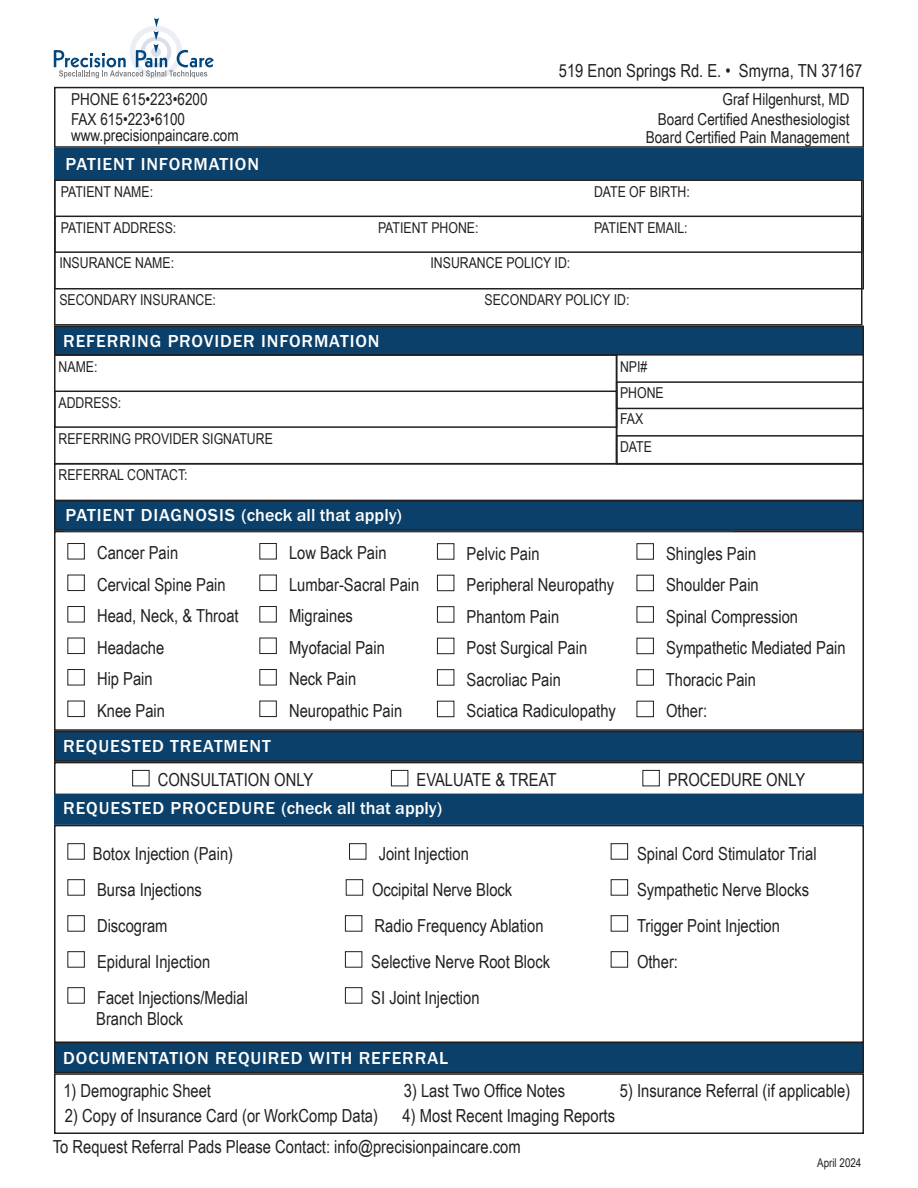
<style>
.page{position:relative;width:918px;height:1188px;background:#fff}
.page>*{position:absolute;margin:0;border:0;box-sizing:border-box;transform-origin:0 0}
.t1{font:18px/31.5px "Arial Narrow";color:#231f20}
.t2{font:500 18px "Franklin Gothic URW";letter-spacing:.05em;color:#fff}
.t3{font:500 18px "Franklin Gothic URW";color:#fff}
.t4{font:16.5px/19.5px "Arial Narrow";color:#231f20}
.t5{font:15px/26.1px "Arial Narrow";color:#231f20}
.t6{font:12px "Arial Narrow";color:#231f20}
</style>
<div class="page">
<div style="left:54px;top:87px;width:810px;height:61px;border:2px solid #231f20"></div>
<div style="left:55px;top:732px;width:808px;height:29px;background:#0b406a"></div>
<div style="left:54px;top:731px;width:810px;height:31px;border:2px solid #231f20"></div>
<div style="left:54px;top:762px;width:810px;height:33px;border:2px solid #231f20"></div>
<div style="left:54px;top:148px;width:810px;height:31px;background:#0b406a"></div>
<div style="left:54px;top:179px;width:810px;height:111px;border:2px solid #231f20"></div>
<div style="left:55px;top:501px;width:808px;height:29px;background:#0b406a"></div>
<div style="left:54px;top:500px;width:810px;height:31px;border:2px solid #231f20"></div>
<div style="left:54px;top:531px;width:810px;height:200px;border:2px solid #231f20"></div>
<div style="left:54px;top:794px;width:810px;height:31px;background:#0b406a;border:2px solid #0b406a"></div>
<div style="left:54px;top:825px;width:810px;height:218px;border:2px solid #231f20"></div>
<div style="left:55px;top:1043px;width:808px;height:30px;background:#0b406a"></div>
<div style="left:54px;top:1042px;width:810px;height:31px;border:2px solid #231f20"></div>
<div style="left:54px;top:1073px;width:810px;height:61px;border:2px solid #231f20"></div>
<div style="left:64px;top:505px;width:669px;height:27px;border:2px solid #0b406a"></div>
<div style="left:132px;top:770px;width:18px;height:16px;border:1px solid #231f20"></div>
<div style="left:391px;top:770px;width:17px;height:16px;border:1px solid #231f20"></div>
<div style="left:642px;top:770px;width:18px;height:16px;border:1px solid #231f20"></div>
<div style="left:67px;top:843px;width:18px;height:17px;border:1px solid #231f20"></div>
<div style="left:67px;top:879px;width:18px;height:17px;border:1px solid #231f20"></div>
<div style="left:67px;top:915px;width:18px;height:17px;border:1px solid #231f20"></div>
<div style="left:67px;top:951px;width:18px;height:17px;border:1px solid #231f20"></div>
<div style="left:67px;top:987px;width:18px;height:17px;border:1px solid #231f20"></div>
<svg style="left:54px;top:18px;width:159px;height:60px"></svg>
<div style="left:54px;top:391px;width:563px;height:37px;border:2px solid #231f20"></div>
<div style="left:55px;top:326px;width:808px;height:29px;background:#0b406a"></div>
<div style="left:54px;top:326px;width:810px;height:30px;border:2px solid #231f20"></div>
<div style="left:616px;top:381px;width:248px;height:28px;border:2px solid #231f20"></div>
<div style="left:616px;top:435px;width:248px;height:29px;border:2px solid #231f20"></div>
<div style="left:349px;top:843px;width:17px;height:17px;border:1px solid #231f20"></div>
<div style="left:346px;top:879px;width:17px;height:17px;border:1px solid #231f20"></div>
<div style="left:345px;top:915px;width:17px;height:17px;border:1px solid #231f20"></div>
<div style="left:345px;top:951px;width:17px;height:17px;border:1px solid #231f20"></div>
<div style="left:345px;top:987px;width:17px;height:17px;border:1px solid #231f20"></div>
<div style="left:611px;top:843px;width:17px;height:17px;border:1px solid #231f20"></div>
<div style="left:611px;top:879px;width:17px;height:17px;border:1px solid #231f20"></div>
<div style="left:611px;top:915px;width:17px;height:17px;border:1px solid #231f20"></div>
<div style="left:611px;top:951px;width:17px;height:17px;border:1px solid #231f20"></div>
<div style="left:54px;top:179px;width:808px;height:147px;border:2px solid #231f20"></div>
<div style="left:54px;top:216px;width:808px;height:37px;border:2px solid #231f20"></div>
<div style="left:67px;top:543px;width:18px;height:16px;border:1px solid #231f20"></div>
<div style="left:67px;top:575px;width:18px;height:16px;border:1px solid #231f20"></div>
<div style="left:67px;top:606px;width:18px;height:16px;border:1px solid #231f20"></div>
<div style="left:67px;top:638px;width:18px;height:16px;border:1px solid #231f20"></div>
<div style="left:67px;top:669px;width:18px;height:16px;border:1px solid #231f20"></div>
<div style="left:67px;top:701px;width:18px;height:16px;border:1px solid #231f20"></div>
<div style="left:259px;top:543px;width:18px;height:16px;border:1px solid #231f20"></div>
<div style="left:259px;top:575px;width:18px;height:16px;border:1px solid #231f20"></div>
<div style="left:259px;top:606px;width:18px;height:16px;border:1px solid #231f20"></div>
<div style="left:259px;top:638px;width:18px;height:16px;border:1px solid #231f20"></div>
<div style="left:259px;top:669px;width:18px;height:16px;border:1px solid #231f20"></div>
<div style="left:259px;top:701px;width:18px;height:16px;border:1px solid #231f20"></div>
<div style="left:437px;top:543px;width:17px;height:17px;border:1px solid #231f20"></div>
<div style="left:437px;top:575px;width:17px;height:16px;border:1px solid #231f20"></div>
<div style="left:437px;top:606px;width:17px;height:17px;border:1px solid #231f20"></div>
<div style="left:437px;top:638px;width:17px;height:16px;border:1px solid #231f20"></div>
<div style="left:437px;top:669px;width:17px;height:17px;border:1px solid #231f20"></div>
<div style="left:437px;top:701px;width:17px;height:16px;border:1px solid #231f20"></div>
<div style="left:637px;top:543px;width:17px;height:17px;border:1px solid #231f20"></div>
<div style="left:637px;top:575px;width:17px;height:16px;border:1px solid #231f20"></div>
<div style="left:637px;top:606px;width:17px;height:17px;border:1px solid #231f20"></div>
<div style="left:637px;top:638px;width:17px;height:16px;border:1px solid #231f20"></div>
<div style="left:637px;top:669px;width:17px;height:17px;border:1px solid #231f20"></div>
<div style="left:637px;top:701px;width:17px;height:16px;border:1px solid #231f20"></div>
<div style="left:54px;top:463px;width:810px;height:38px;border:2px solid #231f20"></div>
<p class="t4" style="left:71px;top:90px;width:138px">PHONE 615•223•6200<br>FAX 615•223•6100</p>
<p class="t4" style="left:71px;top:126px;width:169px">www.precisionpaincare.com</p>
<p class="t2" style="left:66px;top:153px;width:195px">PATIENT INFORMATION</p>
<p class="t1" style="left:559px;top:55px;width:305px">519 Enon Springs Rd. E. • Smyrna, TN 37167</p>
<p class="t4" style="left:658px;top:90px;width:193px;text-align:right">Graf Hilgenhurst, MD<br>Board Certified Anesthesiologist</p>
<p class="t4" style="left:646px;top:127px;width:205px">Board Certified Pain Management</p>
<p class="t5" style="left:61px;top:179px;width:94px">PATIENT NAME:</p>
<p class="t5" style="left:594px;top:179px;width:97px">DATE OF BIRTH:</p>
<p class="t5" style="left:61px;top:214px;width:117px">PATIENT ADDRESS:</p>
<p class="t5" style="left:378px;top:214px;width:102px">PATIENT PHONE:</p>
<p class="t5" style="left:594px;top:214px;width:95px">PATIENT EMAIL:</p>
<p class="t5" style="left:59px;top:250px;width:116px">INSURANCE NAME:</p>
<p class="t5" style="left:430px;top:250px;width:141px">INSURANCE POLICY ID:</p>
<p class="t5" style="left:59px;top:287px;width:158px">SECONDARY INSURANCE:</p>
<p class="t5" style="left:484px;top:287px;width:146px">SECONDARY POLICY ID:</p>
<p class="t2" style="left:63px;top:330px;width:318px">REFERRING PROVIDER INFORMATION</p>
<p class="t5" style="left:59px;top:354px;width:40px">NAME:</p>
<p class="t5" style="left:58px;top:390px;width:64px">ADDRESS:</p>
<p class="t5" style="left:59px;top:426px;width:216px">REFERRING PROVIDER SIGNATURE</p>
<p class="t5" style="left:59px;top:462px;width:131px">REFERRAL CONTACT:</p>
<p class="t3" style="left:66px;top:504px;width:338px">PATIENT DIAGNOSIS (check all that apply)</p>
<p class="t5" style="left:620px;top:354px;width:45px">NPI#<br>PHONE<br>FAX</p>
<p class="t5" style="left:620px;top:434px;width:33px">DATE</p>
<p class="t1" style="left:97px;top:537px;width:143px">Cancer Pain<br>Cervical Spine Pain<br>Head, Neck, &amp; Throat<br>Headache<br>Hip Pain<br>Knee Pain</p>
<p class="t1" style="left:289px;top:537px;width:132px">Low Back Pain<br>Lumbar-Sacral Pain<br>Migraines<br>Myofacial Pain<br>Neck Pain<br>Neuropathic Pain</p>
<p class="t1" style="left:467px;top:537px;width:151px">Pelvic Pain<br>Peripheral Neuropathy<br>Phantom Pain<br>Post Surgical Pain<br>Sacroliac Pain<br>Sciatica Radiculopathy</p>
<p class="t1" style="left:666px;top:537px;width:181px">Shingles Pain<br>Shoulder Pain<br>Spinal Compression<br>Sympathetic Mediated Pain<br>Thoracic Pain<br>Other:</p>
<p class="t2" style="left:63px;top:735px;width:209px">REQUESTED TREATMENT</p>
<p class="t1" style="left:158px;top:764px;width:157px">CONSULTATION ONLY</p>
<p class="t1" style="left:416px;top:764px;width:142px">EVALUATE &amp; TREAT</p>
<p class="t1" style="left:668px;top:764px;width:139px">PROCEDURE ONLY</p>
<p class="t2" style="left:63px;top:796px;width:380px">REQUESTED PROCEDURE (check all that apply)</p>
<p class="t1" style="left:93px;top:835px;width:157px;line-height:36px">Botox Injection (Pain)<br>Bursa Injections<br>Discogram<br>Epidural Injection<br>Facet Injections/Medial</p>
<p class="t1" style="left:96px;top:1002px;width:88px">Branch Block</p>
<p class="t1" style="left:371px;top:835px;width:180px;line-height:36px;text-indent:7px">Joint Injection<br>Occipital Nerve Block<br>Radio Frequency Ablation<br>Selective Nerve Root Block<br>SI Joint Injection</p>
<p class="t1" style="left:637px;top:835px;width:181px;line-height:36px">Spinal Cord Stimulator Trial<br>Sympathetic Nerve Blocks<br>Trigger Point Injection<br>Other:</p>
<p class="t2" style="left:63px;top:1046px;width:386px">DOCUMENTATION REQUIRED WITH REFERRAL</p>
<p class="t1" style="left:63px;top:1075px;width:149px">1) Demographic Sheet</p>
<p class="t1" style="left:404px;top:1075px;width:163px">3) Last Two Office Notes</p>
<p class="t1" style="left:620px;top:1075px;width:232px">5) Insurance Referral (if applicable)</p>
<p class="t1" style="left:65px;top:1100px;width:315px">2) Copy of Insurance Card (or WorkComp Data)</p>
<p class="t1" style="left:403px;top:1100px;width:214px">4) Most Recent Imaging Reports</p>
<p class="t1" style="left:53px;top:1131px;width:469px">To Request Referral Pads Please Contact: info@precisionpaincare.com</p>
<p class="t6" style="left:817px;top:1156px;width:46px">April 2024</p>
</div>
